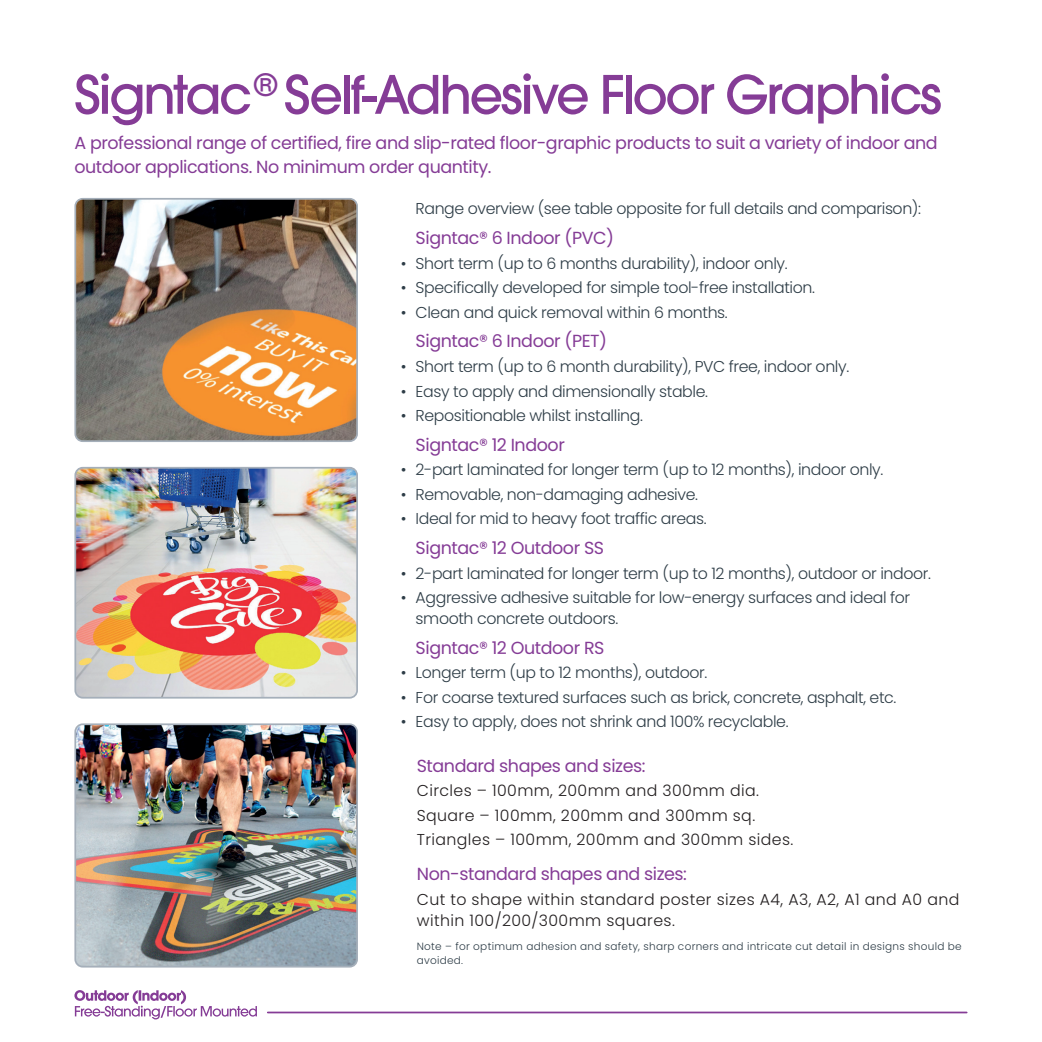
<style>
.page{position:relative;width:1042px;height:1042px;background:#fff}
.page>*{position:absolute;margin:0;border:0;box-sizing:border-box;transform-origin:0 0}
.t1{font:500 52.5px "ITC Avant Garde Pro";letter-spacing:-.05em;color:#853c96}
.Heading_for_product_info{font:17.5px/24.5px "Poppins";letter-spacing:-.025em;color:#853c96}
.Product_info{font:300 15.75px/21px "Poppins";letter-spacing:-.025em;color:#2e3d47}
.t2{font:300 15.75px/21px "Poppins";letter-spacing:.025em;color:#231f20}
.disclaimer_text___Dims{font:300 10.5px/14px "Poppins";letter-spacing:.025em;color:#2e3d47}
.s1{font-family:"Poppins"}
</style>
<div class="page">
<img style="left:77px;top:201px;width:278px;height:238px">
<div style="left:74px;top:198px;width:284px;height:244px;border:2px solid #a5afba;border-radius:7px"></div>
<img style="left:77px;top:470px;width:280px;height:228px">
<div style="left:74px;top:467px;width:284px;height:231px;border:2px solid #a5afba;border-radius:7px"></div>
<img style="left:77px;top:726px;width:280px;height:240px">
<div style="left:74px;top:723px;width:284px;height:244px;border:2px solid #a5afba;border-radius:7px"></div>
<svg style="left:74px;top:990px;width:183px;height:29px"></svg>
<hr style="left:268px;top:1011px;width:698px;height:2px;background:#853c96">
<p class="t1" style="left:74px;top:61px;width:869px">S<span class="s1">i</span>gntac<sup>®</sup> Self-Adhes<span class="s1">i</span>ve Floor Graph<span class="s1">i</span>cs</p>
<p class="Heading_for_product_info" style="left:74px;top:130px;width:865px">A professional range of certified, fire and slip-rated floor-graphic products to suit a variety of indoor and outdoor applications. No minimum order quantity.</p>
<p class="Product_info" style="left:416px;top:198px;width:507px">Range overview (see table opposite for full details and comparison):</p>
<p class="Heading_for_product_info" style="left:416px;top:226px;width:200px">Signtac® 6 Indoor (PVC)</p>
<p class="Product_info" style="left:401px;top:253px;width:388px">• Short term (up to 6 months durability), indoor only.</p>
<p class="Product_info" style="left:401px;top:277px;width:416px">• Specifically developed for simple tool-free installation.</p>
<p class="Product_info" style="left:401px;top:302px;width:328px">• Clean and quick removal within 6 months.</p>
<p class="Heading_for_product_info" style="left:416px;top:329px;width:193px">Signtac® 6 Indoor (PET)</p>
<p class="Product_info" style="left:401px;top:356px;width:450px">• Short term (up to 6 month durability), PVC free, indoor only.</p>
<p class="Product_info" style="left:401px;top:380px;width:309px">• Easy to apply and dimensionally stable.</p>
<p class="Product_info" style="left:401px;top:405px;width:244px">• Repositionable whilst installing.</p>
<p class="Heading_for_product_info" style="left:416px;top:432px;width:151px">Signtac® 12 Indoor</p>
<p class="Product_info" style="left:401px;top:459px;width:484px">• 2-part laminated for longer term (up to 12 months), indoor only.</p>
<p class="Product_info" style="left:401px;top:484px;width:299px">• Removable, non-damaging adhesive.</p>
<p class="Product_info" style="left:401px;top:508px;width:307px">• Ideal for mid to heavy foot traffic areas.</p>
<p class="Heading_for_product_info" style="left:416px;top:536px;width:190px">Signtac® 12 Outdoor SS</p>
<p class="Product_info" style="left:401px;top:562px;width:532px">• 2-part laminated for longer term (up to 12 months), outdoor or indoor.</p>
<p class="Product_info" style="left:416px;top:587px;width:496px;text-indent:-15px">• Aggressive adhesive suitable for low-energy surfaces and ideal for smooth concrete outdoors.</p>
<p class="Heading_for_product_info" style="left:416px;top:635px;width:190px">Signtac® 12 Outdoor RS</p>
<p class="Product_info" style="left:401px;top:662px;width:308px">• Longer term (up to 12 months), outdoor.</p>
<p class="Product_info" style="left:401px;top:687px;width:497px">• For coarse textured surfaces such as brick, concrete, asphalt, etc.</p>
<p class="Product_info" style="left:401px;top:711px;width:389px">• Easy to apply, does not shrink and 100% recyclable.</p>
<p class="Heading_for_product_info" style="left:417px;top:753px;width:230px">Standard shapes and sizes:</p>
<p class="t2" style="left:417px;top:780px;width:344px">Circles – 100mm, 200mm and 300mm dia.</p>
<p class="t2" style="left:417px;top:804px;width:340px">Square – 100mm, 200mm and 300mm sq.</p>
<p class="t2" style="left:417px;top:829px;width:378px">Triangles – 100mm, 200mm and 300mm sides.</p>
<p class="Heading_for_product_info" style="left:417px;top:862px;width:272px">Non-standard shapes and sizes:</p>
<p class="t2" style="left:417px;top:888px;width:544px">Cut to shape within standard poster sizes A4, A3, A2, A1 and A0 and within 100/200/300mm squares.</p>
<p class="disclaimer_text___Dims" style="left:417px;top:939px;width:546px">Note – for optimum adhesion and safety, sharp corners and intricate cut detail in designs should be avoided.</p>
</div>
